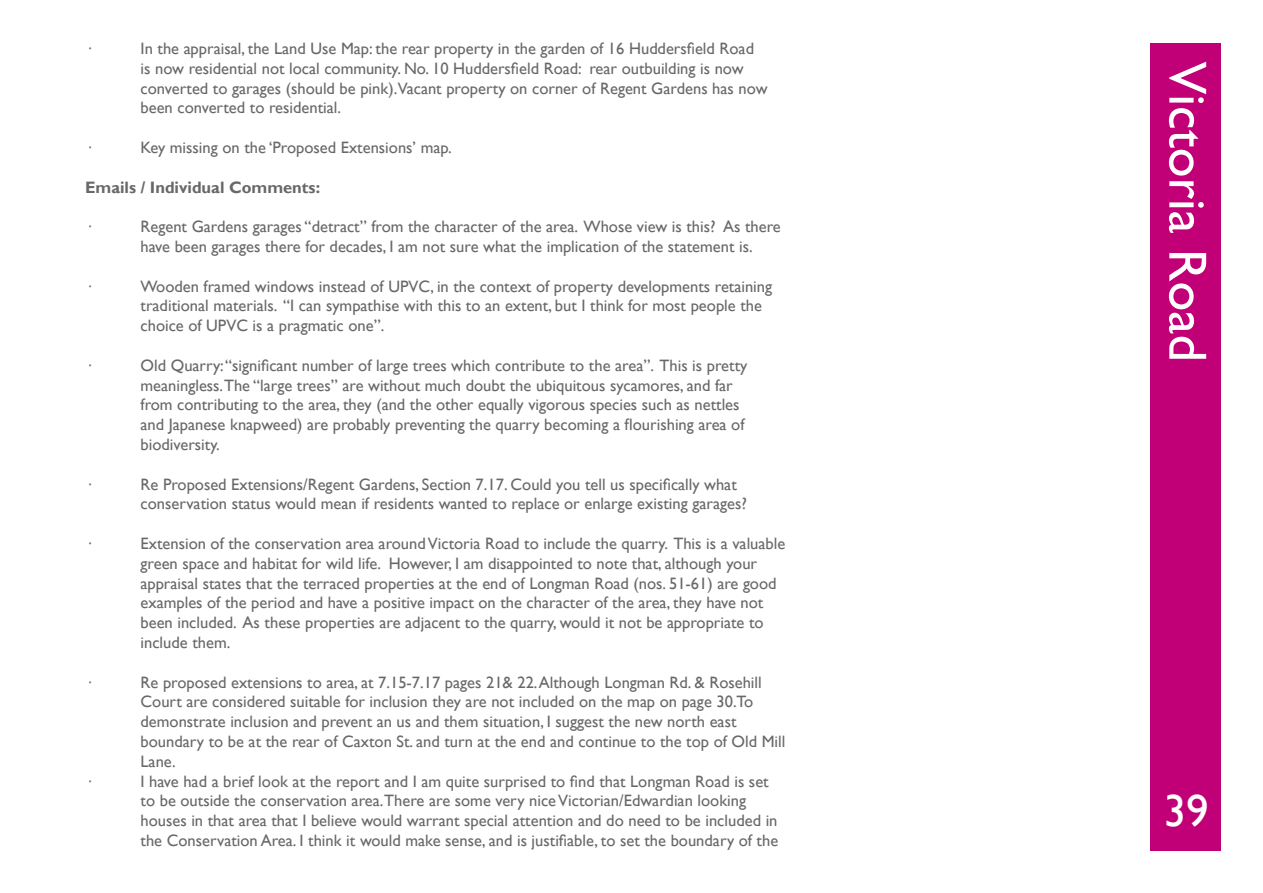
<style>
.page{position:relative;width:1263px;height:893px;background:#fff}
.page>*{position:absolute;margin:0;border:0;box-sizing:border-box;transform-origin:0 0}
.t1{font:54px "Gill Sans";color:#fff}
.bullets{font:45px "Gill Sans";color:#fff}
.Paragraph_Style_1{font:16.5px/19.8px "Gill Sans";color:#686868}
.Paragraph_Style_1-2{font:700 16.5px "Gill Sans";color:#686868}
</style>
<div class="page">
<div style="left:1150px;top:43px;width:70px;height:807px;background:#c10077"></div>
<p class="Paragraph_Style_1" style="left:85px;top:39px;width:7px">·</p>
<p class="Paragraph_Style_1" style="left:141px;top:39px;width:615px">In the appraisal, the Land Use Map: the rear property in the garden of 16 Huddersfield Road is now residential not local community. No. 10 Huddersfield Road: rear outbuilding is now</p>
<p class="Paragraph_Style_1" style="left:141px;top:78px;width:628px">converted to garages (should be pink).Vacant property on corner of Regent Gardens has now been converted to residential.</p>
<p class="Paragraph_Style_1" style="left:85px;top:138px;width:7px">·</p>
<p class="Paragraph_Style_1" style="left:141px;top:138px;width:313px">Key missing on the ‘Proposed Extensions’ map.</p>
<p class="Paragraph_Style_1-2" style="left:85px;top:177px;width:237px">Emails / Individual Comments:</p>
<p class="Paragraph_Style_1" style="left:85px;top:217px;width:7px">·</p>
<p class="Paragraph_Style_1" style="left:141px;top:217px;width:642px">Regent Gardens garages “detract” from the character of the area. Whose view is this? As there have been garages there for decades, I am not sure what the implication of the statement is.</p>
<p class="Paragraph_Style_1" style="left:85px;top:276px;width:7px">·</p>
<p class="Paragraph_Style_1" style="left:141px;top:276px;width:633px">Wooden framed windows instead of UPVC, in the context of property developments retaining traditional materials. “I can sympathise with this to an extent, but I think for most people the choice of UPVC is a pragmatic one”.</p>
<p class="Paragraph_Style_1" style="left:85px;top:356px;width:7px">·</p>
<p class="Paragraph_Style_1" style="left:141px;top:356px;width:608px">Old Quarry: “significant number of large trees which contribute to the area”. This is pretty meaningless.The “large trees” are without much doubt the ubiquitous sycamores, and far from contributing to the area, they (and the other equally vigorous species such as nettles and Japanese knapweed) are probably preventing the quarry becoming a flourishing area of biodiversity.</p>
<p class="Paragraph_Style_1" style="left:85px;top:474px;width:7px">·</p>
<p class="Paragraph_Style_1" style="left:141px;top:474px;width:608px">Re Proposed Extensions/Regent Gardens, Section 7.17. Could you tell us specifically what conservation status would mean if residents wanted to replace or enlarge existing garages?</p>
<p class="Paragraph_Style_1" style="left:85px;top:534px;width:7px">·</p>
<p class="Paragraph_Style_1" style="left:141px;top:534px;width:646px">Extension of the conservation area around Victoria Road to include the quarry. This is a valuable green space and habitat for wild life. However, I am disappointed to note that, although your appraisal states that the terraced properties at the end of Longman Road (nos. 51-61) are good examples of the period and have a positive impact on the character of the area, they have not been included. As these properties are adjacent to the quarry, would it not be appropriate to include them.</p>
<p class="Paragraph_Style_1" style="left:85px;top:672px;width:7px">·</p>
<p class="Paragraph_Style_1" style="left:141px;top:672px;width:646px">Re proposed extensions to area, at 7.15-7.17 pages 21&amp; 22. Although Longman Rd. &amp; Rosehill Court are considered suitable for inclusion they are not included on the map on page 30.To demonstrate inclusion and prevent an us and them situation, I suggest the new north east boundary to be at the rear of Caxton St. and turn at the end and continue to the top of Old Mill Lane.</p>
<p class="Paragraph_Style_1" style="left:85px;top:771px;width:7px">·</p>
<p class="Paragraph_Style_1" style="left:141px;top:771px;width:639px">I have had a brief look at the report and I am quite surprised to find that Longman Road is set to be outside the conservation area.There are some very nice Victorian/Edwardian looking houses in that area that I believe would warrant special attention and do need to be included in the Conservation Area. I think it would make sense, and is justifiable, to set the boundary of the</p>
<h1 class="t1" style="left:1219px;top:62px;width:302px;rotate:90deg">Victoria Road</h1>
<p class="bullets" style="left:1164px;top:785px;width:46px">39</p>
</div>
